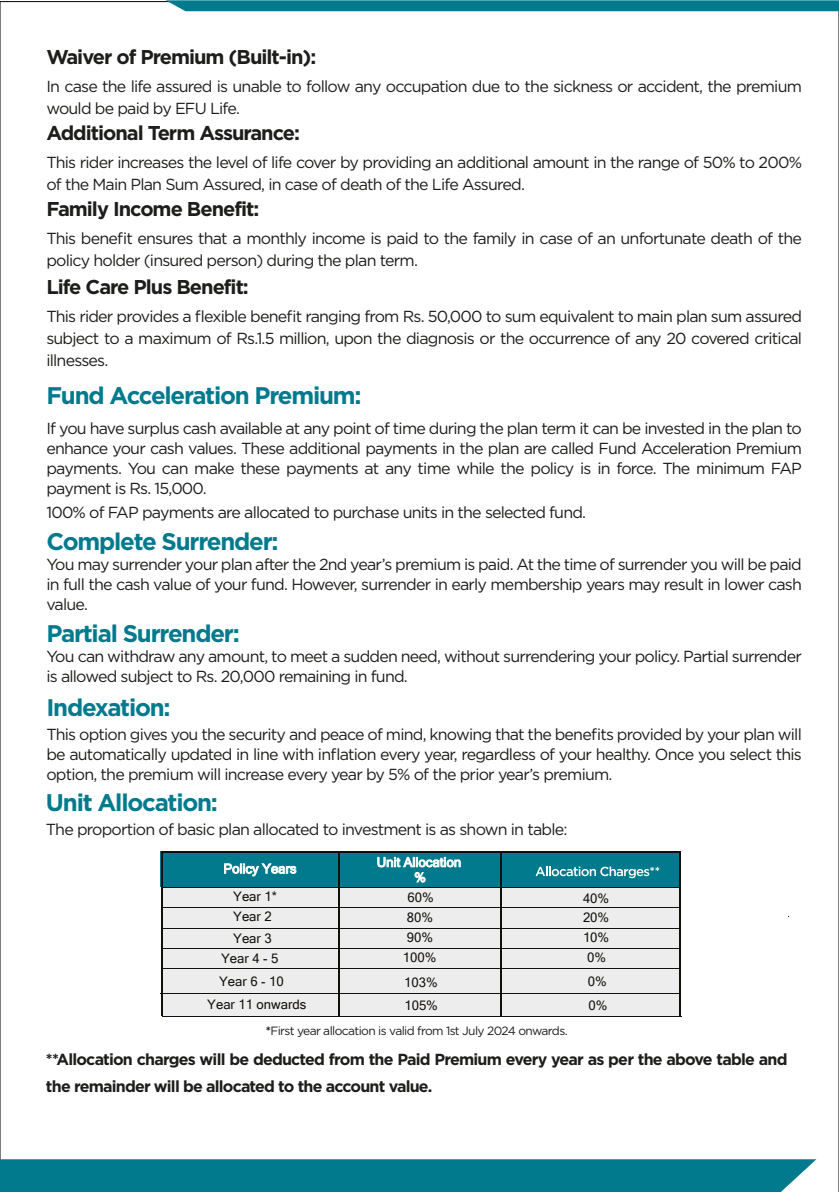
<style>
.page{position:relative;width:839px;height:1192px;background:#fff}
.page>*{position:absolute;margin:0;border:0;box-sizing:border-box;transform-origin:0 0}
.t1{font:700 24px "Gotham";letter-spacing:-.05em;color:#007a8c}
.t2{font:700 20px "Gotham";letter-spacing:-.05em;color:#1d1d1b}
.t3{font:16px/20px "Gotham";letter-spacing:-.05em;color:#1d1d1b}
.t4{font:700 16px/26px "Gotham";letter-spacing:-.05em;color:#1d1d1b}
.t5{font:13.2px/20px "Microsoft Sans Serif";color:#12100b;text-align:center}
.t6{font:13.2px/15.2px "Microsoft Sans Serif";color:#fff;text-align:center}
.t7{font:12px "Gotham";letter-spacing:-.05em;color:#1d1d1b}
.s1{font-weight:700}
</style>
<div class="page">
<div style="left:161px;top:886px;width:518px;height:130px;background:#ededed"></div>
<div style="left:161px;top:851px;width:517px;height:36px;background:#007a8c"></div>
<svg style="left:224px;top:863px;width:72px;height:13px"></svg>
<svg style="left:377px;top:856px;width:83px;height:26px"></svg>
<hr style="left:162px;top:851px;width:177px;height:1px;background:#12100b">
<hr style="left:340px;top:851px;width:339px;height:1px;background:#12100b">
<hr style="left:161px;top:852px;width:1px;height:35px;background:#12100b">
<hr style="left:162px;top:887px;width:177px;height:1px;background:#12100b">
<hr style="left:340px;top:887px;width:338px;height:1px;background:#12100b">
<hr style="left:162px;top:907px;width:177px;height:1px;background:#12100b">
<hr style="left:340px;top:907px;width:338px;height:1px;background:#12100b">
<hr style="left:162px;top:927px;width:177px;height:1px;background:#12100b">
<hr style="left:340px;top:927px;width:338px;height:1px;background:#12100b">
<svg style="left:161px;top:887px;width:1px;height:55px"></svg>
<hr style="left:162px;top:948px;width:177px;height:1px;background:#12100b">
<hr style="left:340px;top:948px;width:339px;height:1px;background:#12100b">
<hr style="left:161px;top:942px;width:1px;height:74px;background:#12100b">
<hr style="left:500px;top:851px;width:1px;height:165px;background:#12100b">
<hr style="left:162px;top:968px;width:177px;height:1px;background:#12100b">
<hr style="left:340px;top:968px;width:338px;height:1px;background:#12100b">
<hr style="left:678px;top:852px;width:1px;height:164px;background:#12100b">
<hr style="left:160px;top:993px;width:180px;height:1px;background:#12100b">
<hr style="left:338px;top:993px;width:341px;height:1px;background:#12100b">
<hr style="left:338px;top:852px;width:2px;height:164px;background:#12100b">
<hr style="left:162px;top:1016px;width:179px;height:1px;background:#12100b">
<hr style="left:339px;top:1016px;width:342px;height:1px;background:#12100b">
<svg style="left:535px;top:866px;width:124px;height:12px"></svg>
<svg style="left:166px;top:0;width:672px;height:11px;background:#0b7f90"></svg>
<div style="left:0;top:1159px;width:816px;height:33px;background:#007a8c"></div>
<p class="t2" style="left:46px;top:46px;width:271px">Waiver of Premium (Built-in):</p>
<p class="t3" style="left:46px;top:75px;width:756px;line-height:22px">In case the life assured is unable to follow any occupation due to the sickness or accident, the premium would be paid by EFU Life.</p>
<p class="t2" style="left:46px;top:122px;width:255px">Additional Term Assurance:</p>
<p class="t3" style="left:46px;top:151px;width:756px;line-height:22px">This rider increases the level of life cover by providing an additional amount in the range of 50% to 200% of the Main Plan Sum Assured, in case of death of the Life Assured.</p>
<p class="t2" style="left:46px;top:198px;width:214px">Family Income Benefit:</p>
<p class="t3" style="left:46px;top:227px;width:756px;line-height:22px">This benefit ensures that a monthly income is paid to the family in case of an unfortunate death of the policy holder (insured person) during the plan term.</p>
<p class="t2" style="left:46px;top:276px;width:204px">Life Care Plus Benefit:</p>
<p class="t3" style="left:46px;top:305px;width:756px;line-height:22px;text-align:justify">This rider provides a flexible benefit ranging from Rs. 50,000 to sum equivalent to main plan sum assured subject to a maximum of Rs.1.5 million, upon the diagnosis or the occurrence of any 20 covered critical illnesses.</p>
<h1 class="t1" style="left:46px;top:382px;width:316px">Fund Acceleration Premium:</h1>
<p class="t3" style="left:46px;top:418px;width:756px;text-align:justify">If you have surplus cash available at any point of time during the plan term it can be invested in the plan to enhance your cash values. These additional payments in the plan are called Fund Acceleration Premium payments. You can make these payments at any time while the policy is in force. The minimum FAP payment is Rs. 15,000.</p>
<p class="t3" style="left:46px;top:502px;width:541px">100% of FAP payments are allocated to purchase units in the selected fund.</p>
<h1 class="t1" style="left:46px;top:528px;width:234px">Complete Surrender:</h1>
<p class="t3" style="left:46px;top:554px;width:756px;text-align:justify">You may surrender your plan after the 2nd year’s premium is paid. At the time of surrender you will be paid in full the cash value of your fund. However, surrender in early membership years may result in lower cash value.</p>
<h1 class="t1" style="left:46px;top:620px;width:195px">Partial Surrender:</h1>
<p class="t3" style="left:46px;top:646px;width:756px">You can withdraw any amount, to meet a sudden need, without surrendering your policy. Partial surrender is allowed subject to Rs. 20,000 remaining in fund.</p>
<h1 class="t1" style="left:46px;top:694px;width:126px">Indexation:</h1>
<p class="t3" style="left:46px;top:724px;width:756px;text-align:justify">This option gives you the security and peace of mind, knowing that the benefits provided by your plan will be automatically updated in line with inflation every year, regardless of your healthy. Once you select this option, the premium will increase every year by 5% of the prior year’s premium.</p>
<h1 class="t1" style="left:46px;top:789px;width:173px">Unit Allocation:</h1>
<p class="t3" style="left:46px;top:819px;width:522px">The proportion of basic plan allocated to investment is as shown in table:</p>
<p class="t6" style="left:223px;top:860px;width:75px">Policy Years</p>
<p class="t6" style="left:376px;top:854px;width:86px">Unit Allocation %</p>
<p class="t5" style="left:233px;top:886px;width:45px">Year 1*</p>
<p class="t5" style="left:233px;top:906px;width:40px">Year 2</p>
<p class="t5" style="left:233px;top:928px;width:40px">Year 3</p>
<p class="t5" style="left:221px;top:948px;width:59px">Year 4 - 5</p>
<p class="t5" style="left:403px;top:887px;width:35px">60%<br>80%<br>90%<br>100%</p>
<p class="t5" style="left:582px;top:888px;width:28px">40%<br>20%<br>10%<br>0%</p>
<p class="t5" style="left:219px;top:971px;width:66px">Year 6 - 10</p>
<p class="t5" style="left:404px;top:972px;width:35px">103%</p>
<p class="t5" style="left:207px;top:994px;width:100px">Year 11 onwards</p>
<p class="t5" style="left:404px;top:995px;width:35px">105%</p>
<p class="t5" style="left:587px;top:969px;width:21px;line-height:24px;text-align:left">0%<br>0%</p>
<p class="t7" style="left:266px;top:1023px;width:303px"><span class="s1">*</span>First year allocation is valid from 1st July 2024 onwards.</p>
<p class="t4" style="left:46px;top:1046px;width:742px">**Allocation charges will be deducted from the Paid Premium every year as per the above table and the remainder will be allocated to the account value.</p>
</div>
